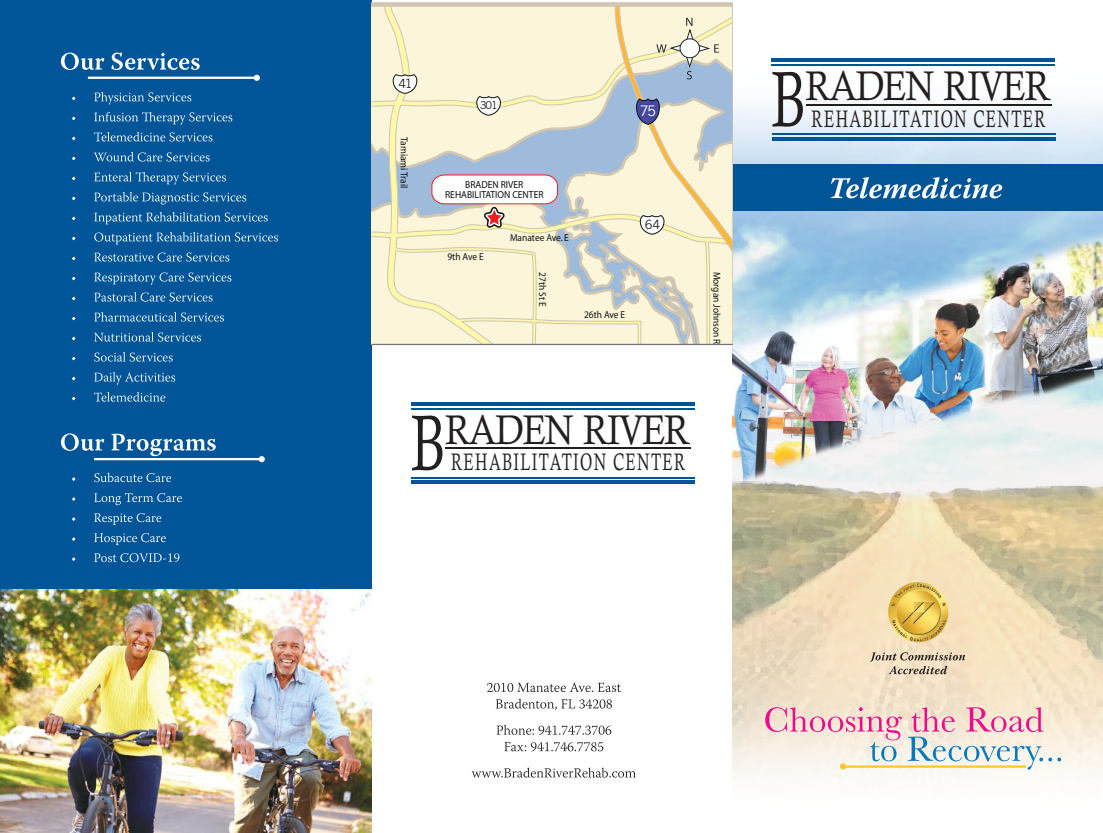
<style>
.page{position:relative;width:1103px;height:833px;background:#fff}
.page>*{position:absolute;margin:0;border:0;box-sizing:border-box;transform-origin:0 0}
.t1{font:79.12px "Calisto";color:#241f1f;scale:.66 1}
.t2{font:41.75px "Calisto";letter-spacing:-.04em;color:#241f1f;scale:.85 1}
.t3{font:24px "Calisto";letter-spacing:.085em;color:#241f1f;scale:.64 1}
.t4{font:14.62px "Trade Gothic";color:#fff}
.t5{font:12.75px "Trade Gothic";color:#241f1f}
.t6{font:10.88px "Trade Gothic";color:#241f1f}
.t7{font:10.25px/10px "Myriad";color:#111212;text-align:center;scale:.93 1}
.t8{font:10.12px "Myriad";color:#111212;scale:.93 1}
</style>
<div class="page">
<img style="left:733px;top:103px;width:369px;height:677px">
<svg style="left:765px;top:707px;width:296px;height:62px;background:#ebd6d2"></svg>
<div style="left:0;top:0;width:371px;height:821px;background:#005598"></div>
<svg style="left:61px;top:52px;width:139px;height:18px"></svg>
<hr style="left:88px;top:77px;width:172px;height:2px;background:#fff">
<svg style="left:254px;top:75px;width:6px;height:6px"></svg>
<hr style="left:94px;top:458px;width:169px;height:2px;background:#fff">
<svg style="left:259px;top:456px;width:6px;height:6px"></svg>
<svg style="left:61px;top:433px;width:155px;height:23px"></svg>
<svg style="left:72px;top:392px;width:93px;height:9px"></svg>
<svg style="left:72px;top:372px;width:103px;height:12px"></svg>
<svg style="left:72px;top:352px;width:101px;height:9px"></svg>
<svg style="left:72px;top:332px;width:129px;height:9px"></svg>
<svg style="left:72px;top:312px;width:152px;height:9px"></svg>
<svg style="left:72px;top:292px;width:140px;height:9px"></svg>
<svg style="left:72px;top:272px;width:159px;height:12px"></svg>
<svg style="left:72px;top:252px;width:157px;height:9px"></svg>
<svg style="left:72px;top:232px;width:206px;height:12px"></svg>
<svg style="left:72px;top:212px;width:196px;height:12px"></svg>
<svg style="left:72px;top:192px;width:174px;height:12px"></svg>
<svg style="left:72px;top:172px;width:154px;height:12px"></svg>
<svg style="left:72px;top:152px;width:138px;height:9px"></svg>
<svg style="left:72px;top:132px;width:140px;height:9px"></svg>
<svg style="left:72px;top:112px;width:160px;height:12px"></svg>
<svg style="left:72px;top:92px;width:119px;height:12px"></svg>
<svg style="left:72px;top:553px;width:107px;height:9px"></svg>
<svg style="left:72px;top:533px;width:94px;height:12px"></svg>
<svg style="left:72px;top:513px;width:89px;height:12px"></svg>
<svg style="left:72px;top:493px;width:110px;height:12px"></svg>
<svg style="left:72px;top:472px;width:99px;height:10px"></svg>
<div style="left:732px;top:164px;width:370px;height:47px;background:#005598"></div>
<svg style="left:831px;top:177px;width:171px;height:21px"></svg>
<img style="left:0;top:589px;width:371px;height:243px">
<img style="left:888px;top:582px;width:60px;height:60px;border-radius:30px">
<svg style="left:870px;top:652px;width:95px;height:22px;background:#cebca5"></svg>
<svg style="left:371px;top:2px;width:361px;height:342px;background:#e8e6d3"></svg>
<svg style="left:471px;top:767px;width:165px;height:10px"></svg>
<svg style="left:504px;top:742px;width:99px;height:9px"></svg>
<svg style="left:496px;top:724px;width:115px;height:10px"></svg>
<svg style="left:495px;top:698px;width:117px;height:12px"></svg>
<svg style="left:487px;top:682px;width:134px;height:10px"></svg>
<hr style="left:411px;top:402px;width:284px;height:3px;background:#005598">
<hr style="left:411px;top:408px;width:284px;height:2px;background:#005598">
<hr style="left:445px;top:447px;width:245px;height:2px;background:#241f1f">
<hr style="left:411px;top:480px;width:284px;height:4px;background:#005598">
<hr style="left:411px;top:477px;width:284px;height:1px;background:#005598">
<hr style="left:771px;top:58px;width:284px;height:4px;background:#005598">
<hr style="left:771px;top:64px;width:284px;height:2px;background:#005598">
<hr style="left:806px;top:104px;width:245px;height:1px;background:#241f1f">
<hr style="left:772px;top:137px;width:283px;height:4px;background:#005598">
<hr style="left:772px;top:133px;width:283px;height:2px;background:#005598">
<hr style="left:371px;top:344px;width:361px;height:1px;background:#71767d">
<p class="t5" style="left:398px;top:76px;width:16px">41</p>
<p class="t8" style="left:409px;top:137px;width:56px;rotate:90deg">Tamiami Trail</p>
<p class="t6" style="left:480px;top:98px;width:19px">301</p>
<h3 class="t4" style="left:639px;top:102px;width:18px">75</h3>
<p class="t7" style="left:445px;top:180px;width:107px">BRADEN RIVER<br>REHABILITATION CENTER</p>
<p class="t8" style="left:447px;top:251px;width:41px">9th Ave E</p>
<p class="t8" style="left:510px;top:233px;width:65px">Manatee Ave. E</p>
<p class="t8" style="left:547px;top:272px;width:38px;rotate:90deg">27th St E</p>
<p class="t8" style="left:584px;top:309px;width:46px">26th Ave E</p>
<p class="t5" style="left:644px;top:217px;width:17px">64</p>
<p class="t8" style="left:721px;top:271px;width:86px;rotate:90deg">Morgan Johnson Rd</p>
<h2 class="t2" style="left:445px;top:405px;width:289px">RADEN RIVER</h2>
<h1 class="t1" style="left:411px;top:397px;width:53px">B</h1>
<h3 class="t3" style="left:451px;top:448px;width:367px">REHABILITATION CENTER</h3>
<h2 class="t2" style="left:805px;top:62px;width:289px">RADEN RIVER</h2>
<h1 class="t1" style="left:771px;top:54px;width:53px">B</h1>
<h3 class="t3" style="left:811px;top:105px;width:367px">REHABILITATION CENTER</h3>
</div>
